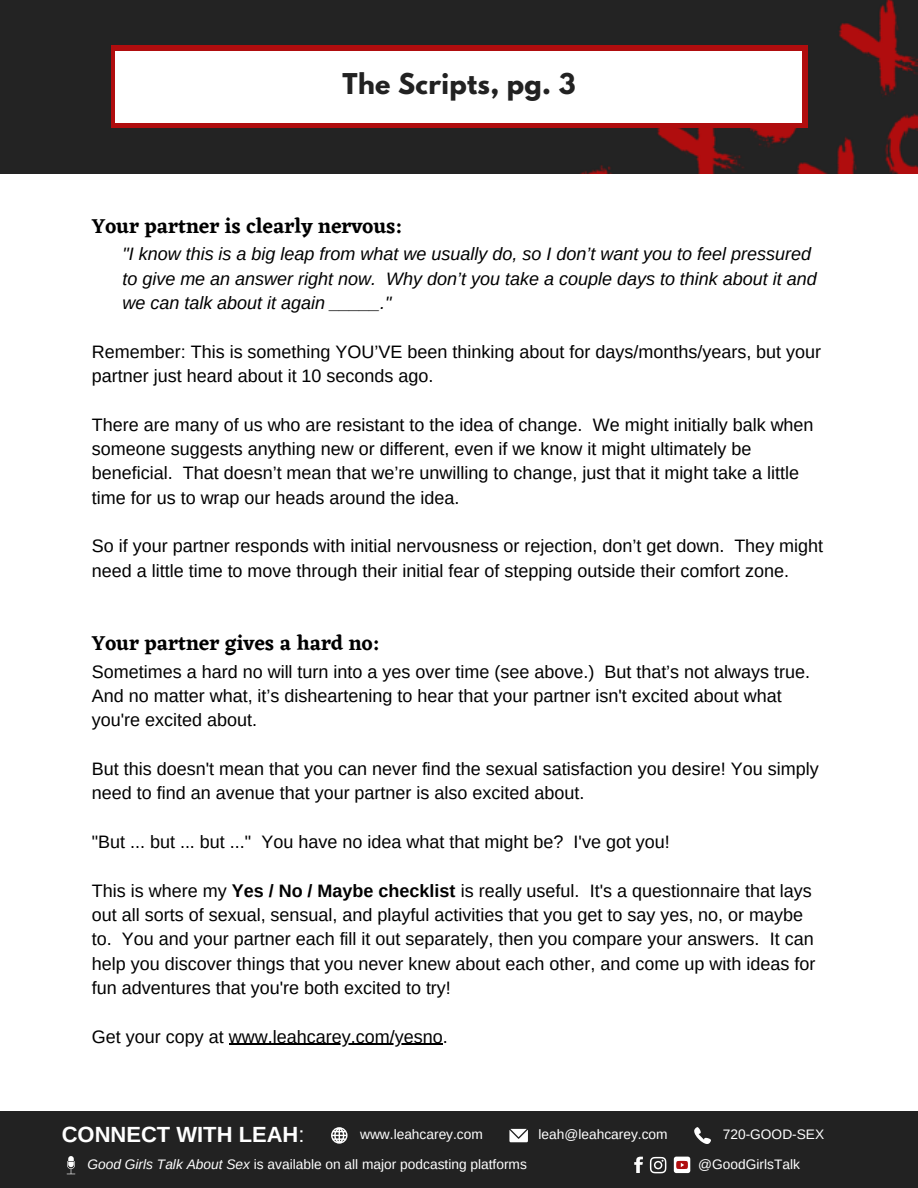
<style>
.page{position:relative;width:918px;height:1188px;background:#fff}
.page>*{position:absolute;margin:0;border:0;box-sizing:border-box;transform-origin:0 0}
.t1{font:700 25.35px "League Spartan";letter-spacing:.015em;color:#222}
.t2{font:700 21.9px "Arimo";color:#fff}
.t3{font:600 21px "Eczar";color:#000}
.t4{font:18px/24.3px "Arimo";color:#000}
.t5{font:italic 18px/24.3px "Arimo";color:#000}
.t6{font:13.8px "Arimo";color:#fff}
.s1{font-weight:700}
.s2{font-weight:400}
.s3{font-style:italic}
</style>
<div class="page">
<div style="left:0;top:1111px;width:918px;height:77px;background:#222"></div>
<svg style="left:509px;top:1129px;width:19px;height:13px"></svg>
<svg style="left:694px;top:1127px;width:17px;height:17px"></svg>
<svg style="left:331px;top:1127px;width:17px;height:17px"></svg>
<svg style="left:67px;top:1156px;width:8px;height:18px"></svg>
<svg style="left:634px;top:1157px;width:8px;height:16px"></svg>
<div style="left:674px;top:1157px;width:16px;height:16px;background:#fff;border-radius:3px"></div>
<svg style="left:676px;top:1161px;width:12px;height:8px"></svg>
<svg style="left:650px;top:1157px;width:16px;height:16px"></svg>
<hr style="left:229px;top:1044px;width:214px;height:1px;background:#000">
<img style="left:0;top:0;width:918px;height:173px">
<div style="left:111px;top:46px;width:696px;height:82px;background:#b00d0e"></div>
<div style="left:116px;top:51px;width:686px;height:72px;background:#fff"></div>
<h1 class="t1" style="left:343px;top:71px;width:235px">The Scripts, pg. 3</h1>
<p class="t3" style="left:92px;top:213px;width:313px">Your partner is clearly nervous:</p>
<p class="t5" style="left:122px;top:242px;width:696px">"I know this is a big leap from what we usually do, so I don’t want you to feel pressured to give me an answer right now. Why don’t you take a couple days to think about it and we can talk about it again _____."</p>
<p class="t4" style="left:92px;top:339px;width:731px">Remember: This is something YOU’VE been thinking about for days/months/years, but your partner just heard about it 10 seconds ago.</p>
<p class="t4" style="left:92px;top:412px;width:723px">There are many of us who are resistant to the idea of change. We might initially balk when someone suggests anything new or different, even if we know it might ultimately be beneficial. That doesn’t mean that we’re unwilling to change, just that it might take a little time for us to wrap our heads around the idea.</p>
<p class="t4" style="left:92px;top:534px;width:733px">So if your partner responds with initial nervousness or rejection, don’t get down. They might need a little time to move through their initial fear of stepping outside their comfort zone.</p>
<p class="t3" style="left:92px;top:631px;width:290px">Your partner gives a hard no:</p>
<p class="t4" style="left:92px;top:659px;width:720px">Sometimes a hard no will turn into a yes over time (see above.) But that’s not always true.<br>And no matter what, it’s disheartening to hear that your partner isn't excited about what you're excited about.</p>
<p class="t4" style="left:92px;top:757px;width:728px">But this doesn't mean that you can never find the sexual satisfaction you desire! You simply need to find an avenue that your partner is also excited about.</p>
<p class="t4" style="left:92px;top:830px;width:580px">"But ... but ... but ..." You have no idea what that might be? I've got you!</p>
<p class="t4" style="left:92px;top:878px;width:725px">This is where my <span class="s1">Yes / No / Maybe checklist</span> is really useful. It's a questionnaire that lays out all sorts of sexual, sensual, and playful activities that you get to say yes, no, or maybe to. You and your partner each fill it out separately, then you compare your answers. It can help you discover things that you never knew about each other, and come up with ideas for fun adventures that you're both excited to try!</p>
<p class="t4" style="left:92px;top:1024px;width:357px">Get your copy at www.leahcarey.com/yesno.</p>
<p class="t2" style="left:62px;top:1122px;width:244px">CONNECT WITH LEAH<span class="s2">:</span></p>
<p class="t6" style="left:723px;top:1127px;width:103px">720-GOOD-SEX</p>
<p class="t6" style="left:360px;top:1127px;width:124px">www.leahcarey.com</p>
<p class="t6" style="left:539px;top:1127px;width:131px">leah@leahcarey.com</p>
<p class="t6" style="left:88px;top:1156px;width:441px"><span class="s3">Good Girls Talk About Sex</span> is available on all major podcasting platforms</p>
<p class="t6" style="left:698px;top:1156px;width:103px">@GoodGirlsTalk</p>
</div>
